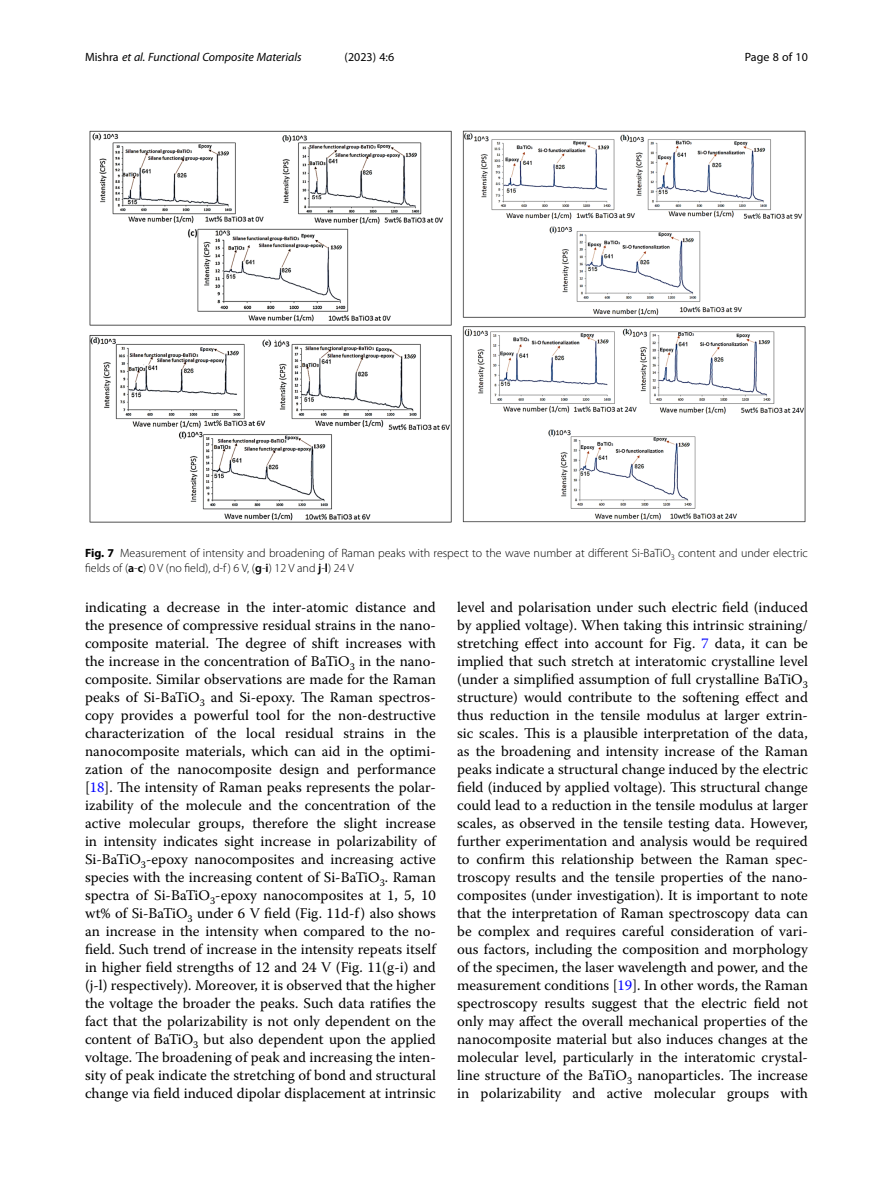
<style>
.page{position:relative;width:893px;height:1191px;background:#fff}
.page>*{position:absolute;margin:0;border:0;box-sizing:border-box;transform-origin:0 0}
.Body_Text{font:14.7px/18px "Warnock Pro";color:#000;text-align:justify}
.Figure_Caption{font:300 12px/15px "Myriad Pro";color:#000}
.t1{font:italic 12px "Myriad Pro";color:#000}
.t2{font:12px "Myriad Pro";color:#000}
.s1{font-style:normal}
.s2{font-weight:700}
.s3{font-weight:600}
.s4{color:#00f}
</style>
<div class="page">
<img style="left:89px;top:130px;width:717px;height:393px">
<p class="t1" style="left:85px;top:50px;width:218px"><span class="s1">Mishra</span> et al. Functional Composite Materials</p>
<p class="t2" style="left:345px;top:50px;width:51px">(2023) 4:6</p>
<p class="t2" style="left:745px;top:50px;width:65px">Page 8 of 10</p>
<p class="Figure_Caption" style="left:85px;top:546px;width:724px"><span class="s2">Fig. 7</span> Measurement of intensity and broadening of Raman peaks with respect to the wave number at different Si-BaTiO<sub>3</sub> content and under electric fields of (<span class="s3">a</span>-<span class="s3">c</span>) 0 V (no field), d-f ) 6 V, (<span class="s3">g</span>-<span class="s3">i</span>) 12 V and <span class="s3">j</span>-<span class="s3">l</span>) 24 V</p>
<p class="Body_Text" style="left:85px;top:598px;width:352px">indicating a decrease in the inter-atomic distance and the presence of compressive residual strains in the nano&shy;composite material. The degree of shift increases with the increase in the concentration of BaTiO<sub>3</sub> in the nano&shy;composite. Similar observations are made for the Raman peaks of Si-BaTiO<sub>3</sub> and Si-epoxy. The Raman spectros&shy;copy provides a powerful tool for the non-destructive characterization of the local residual strains in the nanocomposite materials, which can aid in the optimi&shy;zation of the nanocomposite design and performance [<span class="s4">18</span>]. The intensity of Raman peaks represents the polar&shy;izability of the molecule and the concentration of the active molecular groups, therefore the slight increase in intensity indicates sight increase in polarizability of Si-BaTiO<sub>3</sub>-epoxy nanocomposites and increasing active species with the increasing content of Si-BaTiO<sub>3</sub>. Raman spectra of Si-BaTiO<sub>3</sub>-epoxy nanocomposites at 1, 5, 10 wt% of Si-BaTiO<sub>3</sub> under 6 V field (Fig. 11d-f) also shows an increase in the intensity when compared to the no&shy;field. Such trend of increase in the intensity repeats itself in higher field strengths of 12 and 24 V (Fig. 11(g-i) and (j-l) respectively). Moreover, it is observed that the higher the voltage the broader the peaks. Such data ratifies the fact that the polarizability is not only dependent on the content of BaTiO<sub>3</sub> but also dependent upon the applied voltage. The broadening of peak and increasing the inten&shy;sity of peak indicate the stretching of bond and structural change via field induced dipolar displacement at intrinsic</p>
<p class="Body_Text" style="left:457px;top:598px;width:352px">level and polarisation under such electric field (induced by applied voltage). When taking this intrinsic straining/ stretching effect into account for Fig. <span class="s4">7</span> data, it can be implied that such stretch at interatomic crystalline level (under a simplified assumption of full crystalline BaTiO<sub>3 </sub>structure) would contribute to the softening effect and thus reduction in the tensile modulus at larger extrin&shy;sic scales. This is a plausible interpretation of the data, as the broadening and intensity increase of the Raman peaks indicate a structural change induced by the electric field (induced by applied voltage). This structural change could lead to a reduction in the tensile modulus at larger scales, as observed in the tensile testing data. However, further experimentation and analysis would be required to confirm this relationship between the Raman spec&shy;troscopy results and the tensile properties of the nano&shy;composites (under investigation). It is important to note that the interpretation of Raman spectroscopy data can be complex and requires careful consideration of vari&shy;ous factors, including the composition and morphology of the specimen, the laser wavelength and power, and the measurement conditions [<span class="s4">19</span>]. In other words, the Raman spectroscopy results suggest that the electric field not only may affect the overall mechanical properties of the nanocomposite material but also induces changes at the molecular level, particularly in the interatomic crystal&shy;line structure of the BaTiO<sub>3</sub> nanoparticles. The increase in polarizability and active molecular groups with</p>
</div>
